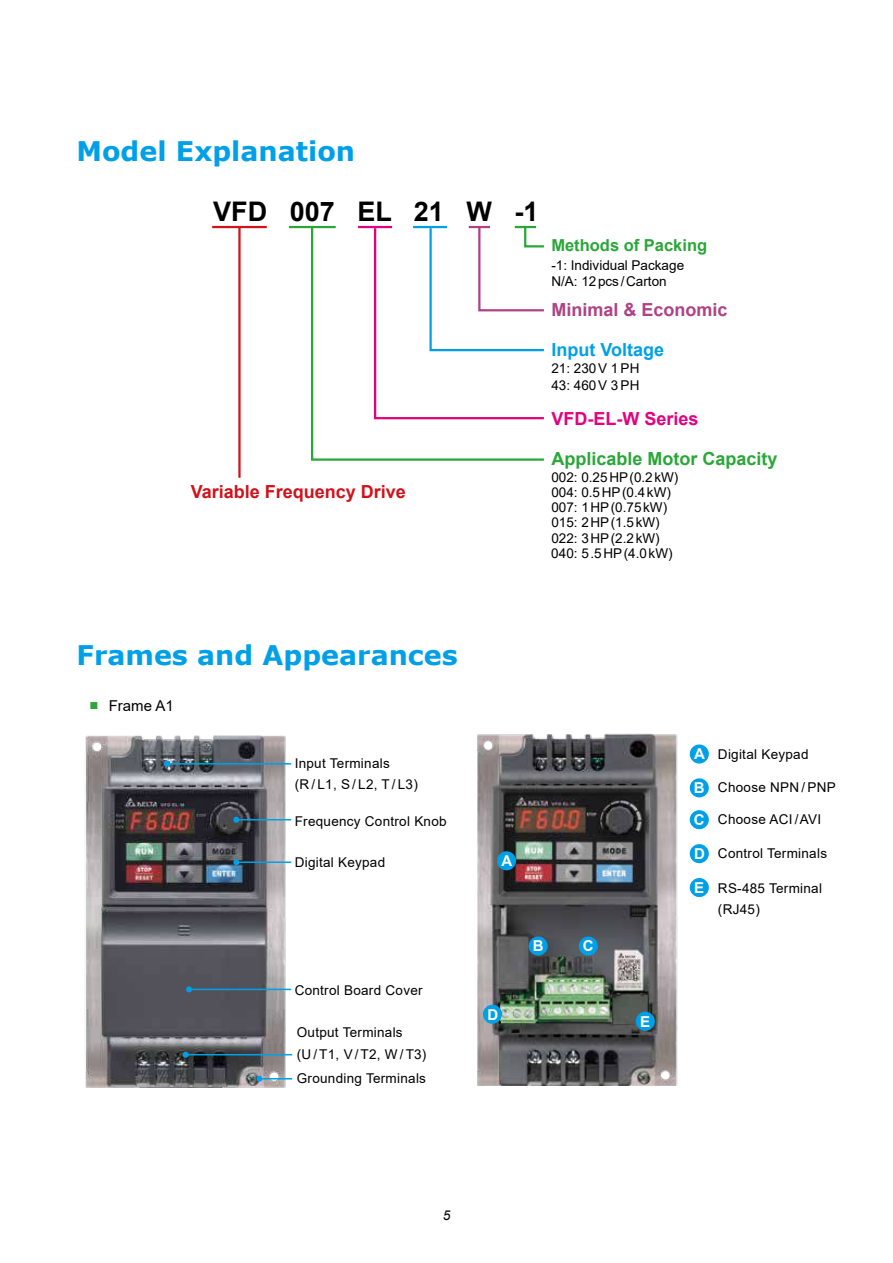
<style>
.page{position:relative;width:893px;height:1263px;background:#fff}
.page>*{position:absolute;margin:0;border:0;box-sizing:border-box;transform-origin:0 0}
.t1{font:700 27px "Verdana";color:#00a0e9}
.t2{font:700 27px "Arial";color:#000}
.t3{font:700 18px "Arial";color:#2aa738}
.t4{font:700 18px "Arial";color:#d0121b}
.t5{font:700 18px "Arial";color:#af4284}
.t6{font:700 18px "Arial";color:#e4007f}
.t7{font:700 18px "Arial";color:#00a0e9}
.t8{font:700 16.5px "Arial";color:#2aa738}
.t9{font:700 15px/31.8px "Arial";color:#fff}
.t10{font:15px "Arial";color:#000}
.t11{font:13.5px/21px "Arial";letter-spacing:.02em;color:#000}
.t12{font:13.5px/15px "Arial";color:#000}
.t13{font:italic 13.5px "Arial";color:#000}
.s1{font-weight:700;color:#2aa738}
</style>
<div class="page">
<img style="left:477px;top:733px;width:201px;height:353px">
<hr style="left:212px;top:226px;width:55px;height:2px;background:#d0121b">
<hr style="left:289px;top:226px;width:47px;height:2px;background:#2aa738">
<svg style="left:310px;top:225px;width:234px;height:236px"></svg>
<svg style="left:373px;top:225px;width:171px;height:195px"></svg>
<hr style="left:238px;top:227px;width:3px;height:251px;background:#d0121b">
<img style="left:85px;top:735px;width:202px;height:352px">
<hr style="left:167px;top:763px;width:124px;height:1px;background:#00a0e9">
<svg style="left:164px;top:761px;width:6px;height:6px"></svg>
<hr style="left:236px;top:861px;width:55px;height:2px;background:#00a0e9">
<svg style="left:233px;top:859px;width:6px;height:6px"></svg>
<hr style="left:189px;top:989px;width:102px;height:1px;background:#00a0e9">
<svg style="left:186px;top:986px;width:6px;height:6px"></svg>
<hr style="left:186px;top:1054px;width:106px;height:1px;background:#00a0e9">
<svg style="left:183px;top:1052px;width:6px;height:6px"></svg>
<div style="left:690px;top:744px;width:19px;height:19px;background:#00a0e9;border-radius:50%"></div>
<div style="left:690px;top:778px;width:19px;height:19px;background:#00a0e9;border-radius:50%"></div>
<div style="left:690px;top:844px;width:19px;height:19px;background:#00a0e9;border-radius:50%"></div>
<div style="left:690px;top:878px;width:19px;height:19px;background:#00a0e9;border-radius:50%"></div>
<div style="left:497px;top:851px;width:19px;height:19px;background:#00a0e9;border-radius:50%"></div>
<div style="left:529px;top:936px;width:19px;height:20px;background:#00a0e9;border-radius:50%"></div>
<div style="left:483px;top:1005px;width:19px;height:19px;background:#00a0e9;border-radius:50%"></div>
<div style="left:636px;top:1012px;width:19px;height:19px;background:#00a0e9;border-radius:50%"></div>
<hr style="left:236px;top:819px;width:55px;height:1px;background:#00a0e9">
<svg style="left:233px;top:817px;width:6px;height:6px"></svg>
<div style="left:690px;top:810px;width:19px;height:19px;background:#00a0e9;border-radius:50%"></div>
<div style="left:579px;top:936px;width:19px;height:20px;background:#00a0e9;border-radius:50%"></div>
<hr style="left:259px;top:1078px;width:33px;height:1px;background:#00a0e9">
<svg style="left:256px;top:1076px;width:6px;height:6px"></svg>
<h1 class="t1" style="left:76px;top:132px;width:280px">Model Explanation</h1>
<h1 class="t2" style="left:213px;top:192px;width:327px">VFD 007 EL 21 W -1</h1>
<h2 class="t4" style="left:191px;top:479px;width:217px">Variable Frequency Drive</h2>
<p class="t8" style="left:551px;top:234px;width:157px">Methods of Packing</p>
<p class="t12" style="left:551px;top:256px;width:134px;line-height:16.5px">-1: Individual Package<br>N/A: 12pcs/Carton</p>
<h2 class="t5" style="left:551px;top:297px;width:178px">Minimal &amp; Economic</h2>
<h2 class="t7" style="left:551px;top:337px;width:114px">Input Voltage</h2>
<p class="t12" style="left:551px;top:360px;width:90px;line-height:16.5px">21: 230 V 1 PH<br>43: 460 V 3 PH</p>
<h2 class="t6" style="left:551px;top:406px;width:149px">VFD-EL-W Series</h2>
<h2 class="t3" style="left:551px;top:446px;width:228px">Applicable Motor Capacity</h2>
<p class="t12" style="left:551px;top:470px;width:129px">002: 0.25HP(0.2kW)<br>004: 0.5HP(0.4kW)<br>007: 1HP(0.75kW)<br>015: 2HP(1.5kW)</p>
<p class="t12" style="left:551px;top:531px;width:123px">022: 3HP(2.2kW)<br>040: 5.5HP(4.0kW)</p>
<h1 class="t1" style="left:76px;top:636px;width:383px">Frames and Appearances</h1>
<p class="t10" style="left:90px;top:696px;width:86px"><span class="s1">■</span> Frame A1</p>
<p class="t9" style="left:694px;top:738px;width:12px">A</p>
<p class="t9" style="left:694px;top:772px;width:12px">B<br>C</p>
<p class="t9" style="left:694px;top:838px;width:12px">D</p>
<p class="t9" style="left:694px;top:872px;width:12px">E</p>
<p class="t11" style="left:718px;top:744px;width:92px">Digital Keypad</p>
<p class="t11" style="left:718px;top:777px;width:119px">Choose NPN / PNP</p>
<p class="t11" style="left:295px;top:753px;width:125px">Input Terminals<br>(R / L1, S / L2, T / L3)</p>
<p class="t11" style="left:295px;top:810px;width:153px">Frequency Control Knob</p>
<p class="t11" style="left:718px;top:808px;width:105px">Choose ACI / AVI</p>
<p class="t11" style="left:718px;top:843px;width:111px">Control Terminals</p>
<p class="t11" style="left:718px;top:877px;width:106px">RS-485 Terminal (RJ45)</p>
<p class="t9" style="left:501px;top:845px;width:12px">A</p>
<p class="t11" style="left:295px;top:852px;width:92px">Digital Keypad</p>
<p class="t11" style="left:295px;top:979px;width:129px">Control Board Cover</p>
<p class="t11" style="left:297px;top:1021px;width:131px;line-height:21.8px">Output Terminals<br>(U / T1, V / T2, W / T3)</p>
<p class="t11" style="left:297px;top:1068px;width:131px">Grounding Terminals</p>
<p class="t9" style="left:488px;top:999px;width:12px">D</p>
<p class="t9" style="left:533px;top:930px;width:12px">B</p>
<p class="t9" style="left:583px;top:930px;width:12px">C</p>
<p class="t9" style="left:640px;top:1006px;width:12px">E</p>
<p class="t13" style="left:443px;top:1206px;width:9px">5</p>
</div>
